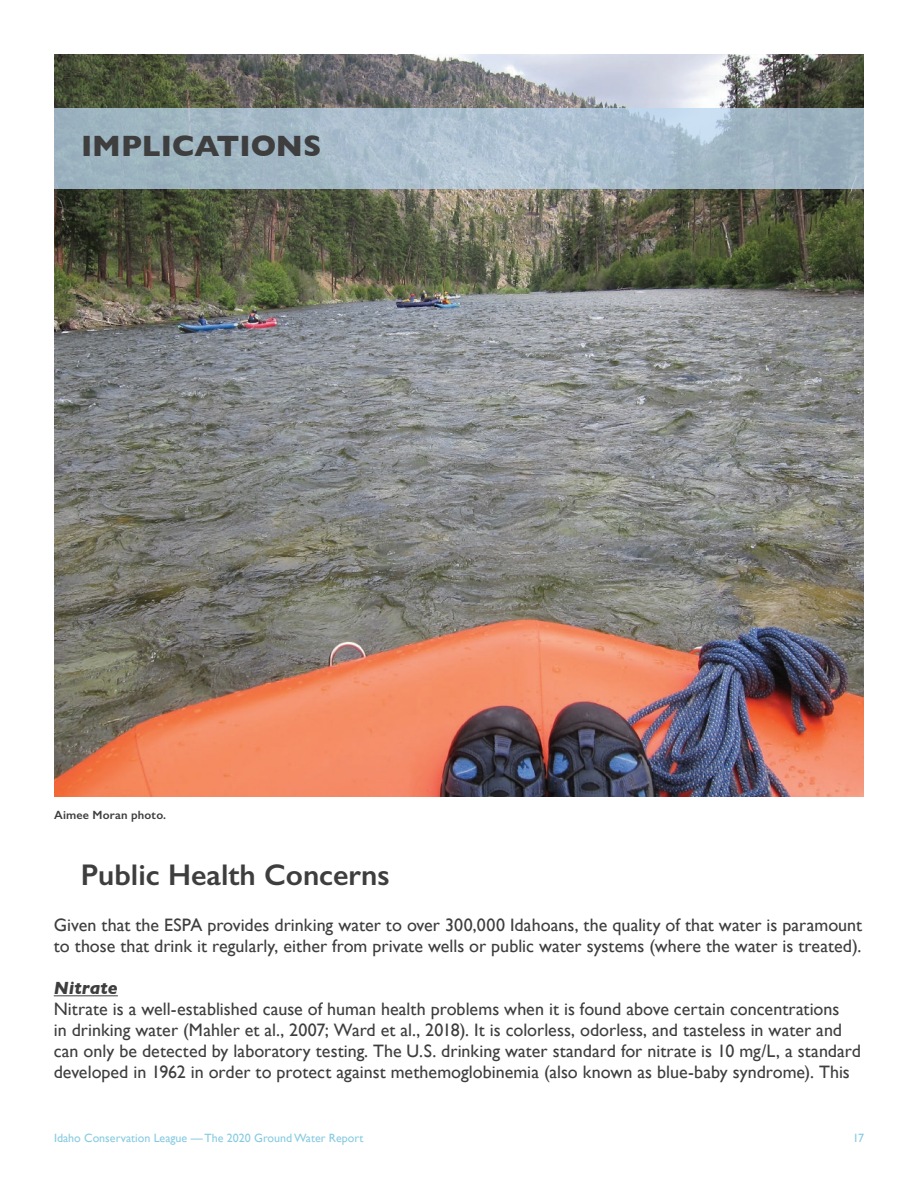
<style>
.page{position:relative;width:918px;height:1188px;background:#fff}
.page>*{position:absolute;margin:0;border:0;box-sizing:border-box;transform-origin:0 0}
.t1{font:600 30px "Gill Sans";color:#3e3e3f}
.t2{font:700 30px "Gill Sans";color:#3e3e3f}
.t3{font:18px/21px "Gill Sans";color:#3e3e3f}
.t4{font:italic 700 18px "Gill Sans";letter-spacing:.005em;color:#3e3e3f}
.t5{font:12px "Gill Sans";color:#87cbe1}
.t6{font:600 12px "Gill Sans";letter-spacing:.02em;color:#3e3e3f}
</style>
<div class="page">
<img style="left:54px;top:54px;width:810px;height:743px">
<svg style="left:54px;top:108px;width:810px;height:81px;background:#a6bbc9"></svg>
<hr style="left:54px;top:995px;width:64px;height:1px;background:#3e3e3f">
<p class="t2" style="left:81px;top:122px;width:242px">IMPLICATIONS</p>
<p class="t6" style="left:54px;top:808px;width:114px">Aimee Moran photo.</p>
<p class="t1" style="left:81px;top:856px;width:310px">Public Health Concerns</p>
<p class="t3" style="left:54px;top:915px;width:810px">Given that the ESPA provides drinking water to over 300,000 Idahoans, the quality of that water is paramount to those that drink it regularly, either from private wells or public water systems (where the water is treated).</p>
<p class="t4" style="left:54px;top:978px;width:66px">Nitrate</p>
<p class="t3" style="left:54px;top:999px;width:809px">Nitrate is a well-established cause of human health problems when it is found above certain concentrations<br>in drinking water (Mahler et al., 2007; Ward et al., 2018). It is colorless, odorless, and tasteless in water and can only be detected by laboratory testing. The U.S. drinking water standard for nitrate is 10 mg/L, a standard developed in 1962 in order to protect against methemoglobinemia (also known as blue-baby syndrome). This</p>
<p class="t5" style="left:54px;top:1131px;width:311px">Idaho Conservation League — The 2020 Ground Water Report</p>
<p class="t5" style="left:853px;top:1131px;width:13px">17</p>
</div>
